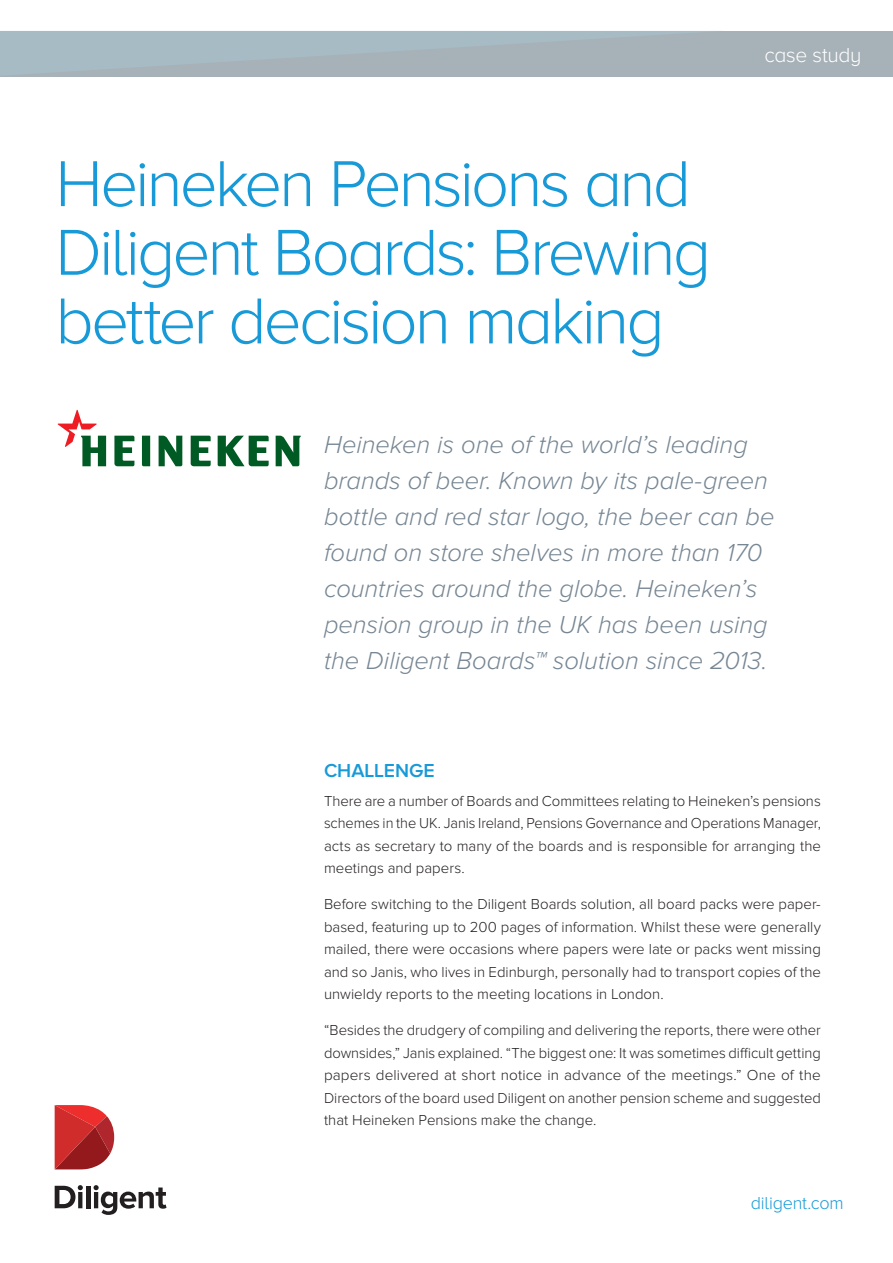
<style>
.page{position:relative;width:893px;height:1263px;background:#fff}
.page>*{position:absolute;margin:0;border:0;box-sizing:border-box;transform-origin:0 0}
.t1{font:300 67.2px/68.7px "Proxima Nova A";letter-spacing:-.045em;color:#179ad7}
.t2{font:italic 300 25.5px/36px "Proxima Nova";letter-spacing:-.005em;color:#768693}
.t3{font:300 21px "Proxima Nova A";letter-spacing:-.015em;color:#fff}
.t4{font:600 19.5px "Proxima Nova A";color:#179ad7}
.t5{font:300 18px "Proxima Nova A";letter-spacing:-.01em;color:#179ad7}
.t6{font:300 15px/22.5px "Proxima Nova";color:#231f20;text-align:justify}
</style>
<div class="page">
<div style="left:0;top:31px;width:893px;height:46px;background:#a7b1b8"></div>
<svg style="left:0;top:31px;width:708px;height:44px"></svg>
<svg style="left:55px;top:1185px;width:28px;height:23px"></svg>
<hr style="left:86px;top:1186px;width:4px;height:22px;background:#231f20">
<svg style="left:94px;top:1185px;width:73px;height:30px"></svg>
<svg style="left:55px;top:1105px;width:59px;height:64px;background:#c43e40"></svg>
<svg style="left:57px;top:410px;width:244px;height:56px"></svg>
<h1 class="t1" style="left:55px;top:149px;width:657px">Heineken Pensions and<br>Diligent Boards: Brewing better decision making</h1>
<h3 class="t3" style="left:764px;top:43px;width:99px">case study</h3>
<p class="t2" style="left:324px;top:427px;width:452px">Heineken is one of the world’s leading brands of beer. Known by its pale-green bottle and red star logo, the beer can be found on store shelves in more than 170 countries around the globe. Heineken’s pension group in the UK has been using the Diligent Boards™ solution since 2013.</p>
<h3 class="t4" style="left:324px;top:759px;width:112px">CHALLENGE</h3>
<p class="t6" style="left:324px;top:790px;width:498px">There are a number of Boards and Committees relating to Heineken’s pensions schemes in the UK. Janis Ireland, Pensions Governance and Operations Manager, acts as secretary to many of the boards and is responsible for arranging the meetings and papers.</p>
<p class="t6" style="left:324px;top:893px;width:498px">Before switching to the Diligent Boards solution, all board packs were paper&shy;based, featuring up to 200 pages of information. Whilst these were generally mailed, there were occasions where papers were late or packs went missing and so Janis, who lives in Edinburgh, personally had to transport copies of the unwieldy reports to the meeting locations in London.</p>
<p class="t6" style="left:324px;top:1019px;width:498px">“Besides the drudgery of compiling and delivering the reports, there were other downsides,” Janis explained. “The biggest one: It was sometimes difficult getting papers delivered at short notice in advance of the meetings.” One of the Directors of the board used Diligent on another pension scheme and suggested that Heineken Pensions make the change.</p>
<p class="t5" style="left:751px;top:1193px;width:94px">diligent.com</p>
</div>
